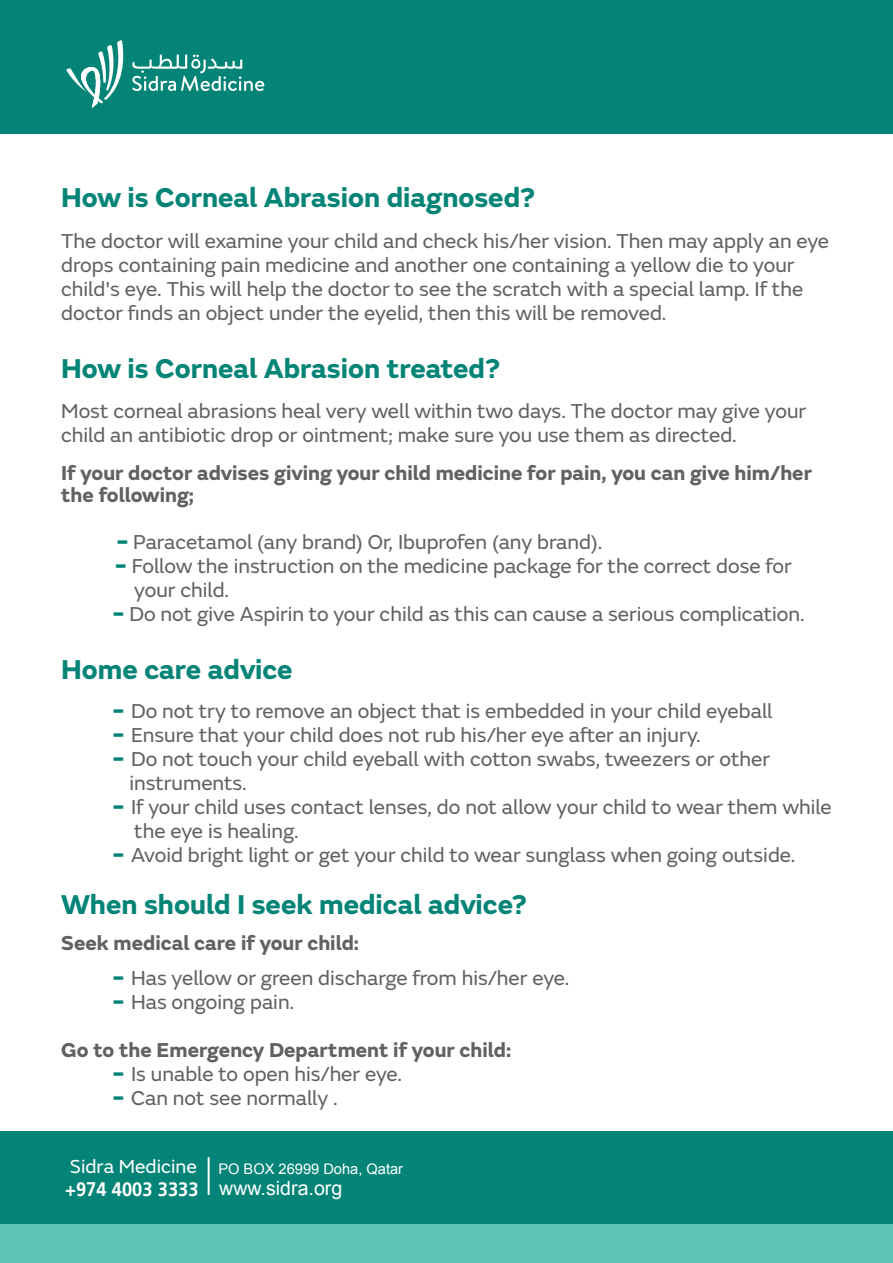
<style>
.page{position:relative;width:893px;height:1263px;background:#fff}
.page>*{position:absolute;margin:0;border:0;box-sizing:border-box;transform-origin:0 0}
.t1{font:700 28.35px "FS Emeric";color:#038477}
.t2{font:21px/24px "FS Emeric";color:#606161}
.t3{font:700 21px/22.5px "FS Emeric";color:#606161}
.t4{font:19.65px "Arial";color:#fff}
.t5{font:14.7px "Arial";color:#fff}
.s1{font-weight:700;font-size:28.35px;color:#038477}
.s2{font-family:"FS Emeric";font-size:19.65px}
.s3{font-family:"Frutiger LT Arabic 65";font-weight:700}
</style>
<div class="page">
<div style="left:0;top:0;width:893px;height:134px;background:#038477"></div>
<div style="left:0;top:1131px;width:893px;height:96px;background:#038477"></div>
<div style="left:0;top:1225px;width:893px;height:38px;background:#5ec3b4"></div>
<hr style="left:208px;top:1157px;width:2px;height:38px;background:#fff">
<svg style="left:66px;top:40px;width:58px;height:68px"></svg>
<svg style="left:132px;top:55px;width:132px;height:36px"></svg>
<h1 class="t1" style="left:61px;top:175px;width:476px">How is Corneal Abrasion diagnosed?</h1>
<p class="t2" style="left:61px;top:228px;width:769px">The doctor will examine your child and check his/her vision. Then may apply an eye drops containing pain medicine and another one containing a yellow die to your child's eye. This will help the doctor to see the scratch with a special lamp. If the doctor finds an object under the eyelid, then this will be removed.</p>
<h1 class="t1" style="left:61px;top:346px;width:441px">How is Corneal Abrasion treated?</h1>
<p class="t2" style="left:61px;top:398px;width:746px">Most corneal abrasions heal very well within two days. The doctor may give your child an antibiotic drop or ointment; make sure you use them as directed.</p>
<p class="t3" style="left:61px;top:460px;width:752px">If your doctor advises giving your child medicine for pain, you can give him/her the following;</p>
<p class="t2" style="left:116px;top:529px;width:487px"><span class="s1">-</span> Paracetamol (any brand) Or, Ibuprofen (any brand).</p>
<p class="t2" style="left:134px;top:553px;width:659px;text-indent:-19px"><span class="s1">-</span> Follow the instruction on the medicine package for the correct dose for your child.</p>
<p class="t2" style="left:113px;top:601px;width:694px"><span class="s1">-</span> Do not give Aspirin to your child as this can cause a serious complication.</p>
<h1 class="t1" style="left:61px;top:647px;width:233px">Home care advice</h1>
<p class="t2" style="left:113px;top:698px;width:661px"><span class="s1">-</span> Do not try to remove an object that is embedded in your child eyeball</p>
<p class="t2" style="left:113px;top:722px;width:590px"><span class="s1">-</span> Ensure that your child does not rub his/her eye after an injury.</p>
<p class="t2" style="left:129px;top:746px;width:642px;text-indent:-17px"><span class="s1">-</span> Do not touch your child eyeball with cotton swabs, tweezers or other instruments.</p>
<p class="t2" style="left:134px;top:794px;width:699px;text-indent:-22px"><span class="s1">-</span> If your child uses contact lenses, do not allow your child to wear them while the eye is healing.</p>
<p class="t2" style="left:113px;top:842px;width:684px"><span class="s1">-</span> Avoid bright light or get your child to wear sunglass when going outside.</p>
<h1 class="t1" style="left:61px;top:882px;width:467px">When should I seek medical advice?</h1>
<p class="t3" style="left:61px;top:930px;width:299px">Seek medical care if your child:</p>
<p class="t2" style="left:113px;top:964px;width:458px"><span class="s1">-</span> Has yellow or green discharge from his/her eye.</p>
<p class="t2" style="left:113px;top:988px;width:183px"><span class="s1">-</span> Has ongoing pain.</p>
<p class="t3" style="left:61px;top:1037px;width:452px">Go to the Emergency Department if your child:</p>
<p class="t2" style="left:113px;top:1060px;width:291px"><span class="s1">-</span> Is unable to open his/her eye.</p>
<p class="t2" style="left:113px;top:1084px;width:227px"><span class="s1">-</span> Can not see normally .</p>
<p class="t5" style="left:70px;top:1159px;width:335px"><span class="s2">Sidra Medicine</span> PO BOX 26999 Doha, Qatar</p>
<p class="t4" style="left:65px;top:1175px;width:279px"><span class="s3">+974 4003 3333</span> www.sidra.org</p>
</div>
